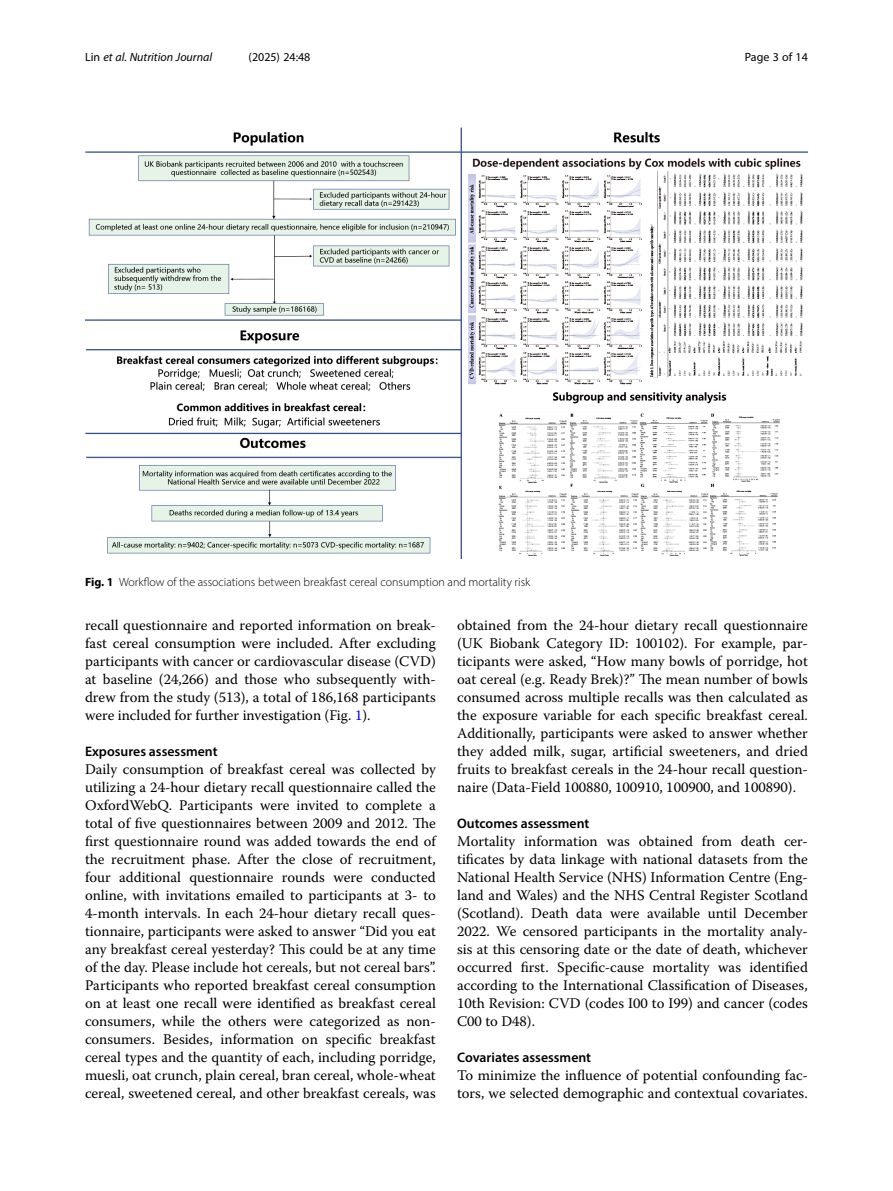
<style>
.page{position:relative;width:893px;height:1191px;background:#fff}
.page>*{position:absolute;margin:0;border:0;box-sizing:border-box;transform-origin:0 0}
.Body_Text{font:14.7px/18px "Warnock Pro";color:#000;text-align:justify}
.Head_2{font:600 13.8px "Myriad Pro";color:#000}
.Figure_Caption{font:300 12px "Myriad Pro";color:#000}
.t1{font:italic 12px "Myriad Pro";color:#000}
.t2{font:12px "Myriad Pro";color:#000}
.s1{font-style:normal}
.s2{font-weight:700}
.s3{color:#00f}
</style>
<div class="page">
<img style="left:85px;top:127px;width:723px;height:432px">
<p class="t1" style="left:85px;top:50px;width:129px"><span class="s1">Lin</span> et al. Nutrition Journal</p>
<p class="t2" style="left:249px;top:50px;width:63px">(2025) 24:48</p>
<p class="t2" style="left:745px;top:50px;width:65px">Page 3 of 14</p>
<p class="Figure_Caption" style="left:85px;top:574px;width:447px"><span class="s2">Fig. 1</span> Workflow of the associations between breakfast cereal consumption and mortality risk</p>
<p class="Body_Text" style="left:85px;top:616px;width:352px">recall questionnaire and reported information on break&shy;fast cereal consumption were included. After excluding participants with cancer or cardiovascular disease (CVD) at baseline (24,266) and those who subsequently with&shy;drew from the study (513), a total of 186,168 participants were included for further investigation (Fig. <span class="s3">1</span>).</p>
<p class="Head_2" style="left:85px;top:743px;width:134px">Exposures assessment</p>
<p class="Body_Text" style="left:85px;top:760px;width:352px">Daily consumption of breakfast cereal was collected by utilizing a 24-hour dietary recall questionnaire called the OxfordWebQ. Participants were invited to complete a total of five questionnaires between 2009 and 2012. The first questionnaire round was added towards the end of the recruitment phase. After the close of recruitment, four additional questionnaire rounds were conducted online, with invitations emailed to participants at 3- to 4-month intervals. In each 24-hour dietary recall ques&shy;tionnaire, participants were asked to answer “Did you eat any breakfast cereal yesterday? This could be at any time of the day. Please include hot cereals, but not cereal bars”.<br>Participants who reported breakfast cereal consumption on at least one recall were identified as breakfast cereal consumers, while the others were categorized as non&shy;consumers. Besides, information on specific breakfast cereal types and the quantity of each, including porridge, muesli, oat crunch, plain cereal, bran cereal, whole-wheat cereal, sweetened cereal, and other breakfast cereals, was</p>
<p class="Body_Text" style="left:457px;top:616px;width:352px">obtained from the 24-hour dietary recall questionnaire (UK Biobank Category ID: 100102). For example, par&shy;ticipants were asked, “How many bowls of porridge, hot oat cereal (e.g. Ready Brek)?” The mean number of bowls consumed across multiple recalls was then calculated as the exposure variable for each specific breakfast cereal.<br>Additionally, participants were asked to answer whether they added milk, sugar, artificial sweeteners, and dried fruits to breakfast cereals in the 24-hour recall question&shy;naire (Data-Field 100880, 100910, 100900, and 100890).</p>
<p class="Head_2" style="left:457px;top:815px;width:134px">Outcomes assessment</p>
<p class="Body_Text" style="left:457px;top:832px;width:352px">Mortality information was obtained from death cer&shy;tificates by data linkage with national datasets from the National Health Service (NHS) Information Centre (Eng&shy;land and Wales) and the NHS Central Register Scotland (Scotland). Death data were available until December 2022. We censored participants in the mortality analy&shy;sis at this censoring date or the date of death, whichever occurred first. Specific-cause mortality was identified according to the International Classification of Diseases, 10th Revision: CVD (codes I00 to I99) and cancer (codes C00 to D48).</p>
<p class="Head_2" style="left:457px;top:1049px;width:136px">Covariates assessment</p>
<p class="Body_Text" style="left:457px;top:1066px;width:352px">To minimize the influence of potential confounding fac&shy;tors, we selected demographic and contextual covariates.</p>
</div>
